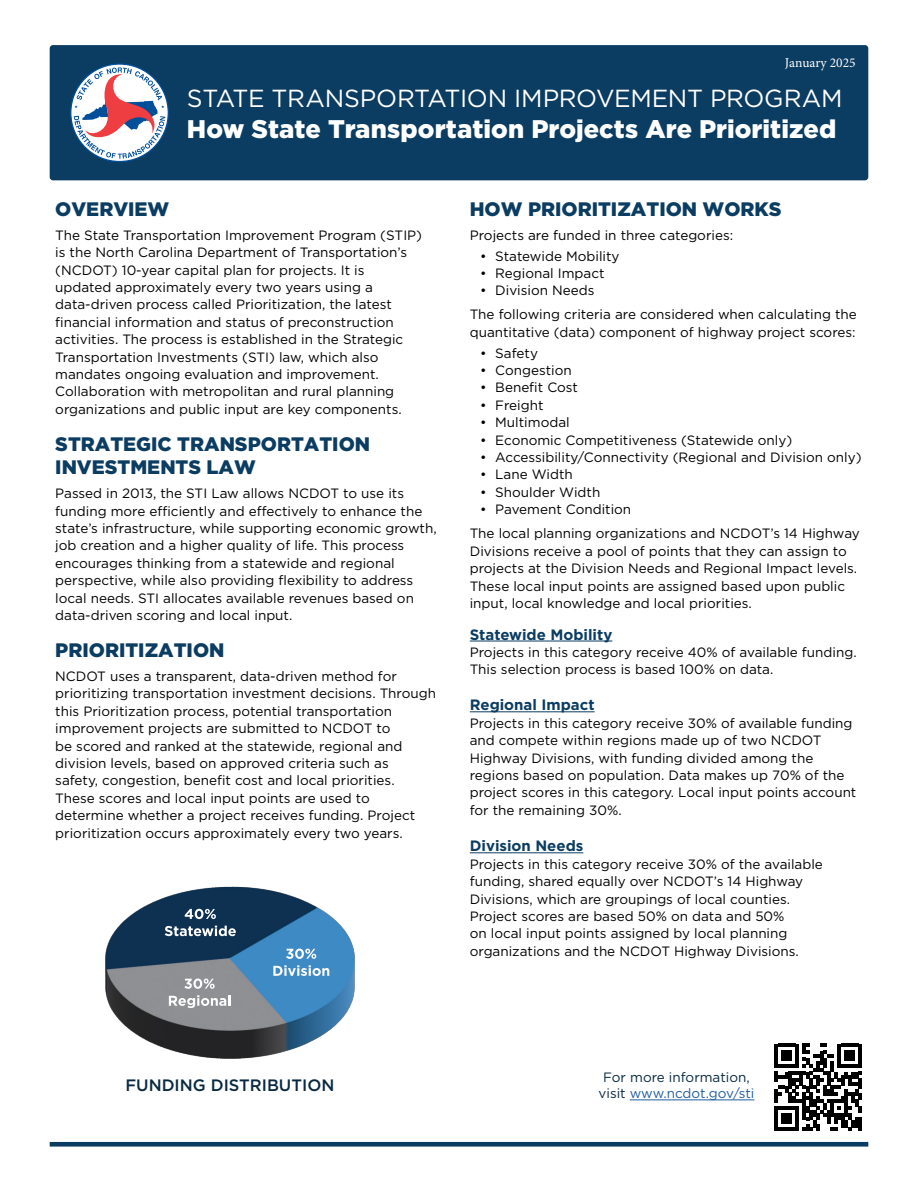
<style>
.page{position:relative;width:918px;height:1188px;background:#fff}
.page>*{position:absolute;margin:0;border:0;box-sizing:border-box;transform-origin:0 0}
.t1{font:900 25.5px "Gotham";color:#fff}
.t2{font:24.75px "Gotham";letter-spacing:-.015em;color:#fff}
.t3{font:900 19.5px/23.4px "Gotham";color:#0b3c61}
.t4{font:500 16.5px "Gotham";color:#082940}
.t5{font:700 15px "Gotham";color:#0b3c61}
.t6{font:13.5px/17.4px "Gotham";color:#000}
.t7{font:13.5px/16.2px "Gotham";color:#082940;text-align:center}
.t8{font:13.5px "Minion Pro";color:#fff}
.s1{color:#215e9e}
</style>
<div class="page">
<div style="left:50px;top:45px;width:818px;height:135px;background:#0b3c61;border-radius:3px"></div>
<svg style="left:71px;top:64px;width:97px;height:98px"></svg>
<svg style="left:74px;top:67px;width:91px;height:92px;background:#b5adbe"></svg>
<hr style="left:470px;top:641px;width:142px;height:1px;background:#0b3c61">
<hr style="left:470px;top:711px;width:125px;height:1px;background:#0b3c61">
<hr style="left:470px;top:852px;width:113px;height:1px;background:#0b3c61">
<img style="left:106px;top:886px;width:248px;height:173px">
<svg style="left:185px;top:909px;width:31px;height:10px"></svg>
<svg style="left:165px;top:926px;width:71px;height:10px"></svg>
<svg style="left:286px;top:949px;width:30px;height:10px"></svg>
<svg style="left:273px;top:965px;width:56px;height:11px"></svg>
<svg style="left:184px;top:979px;width:31px;height:10px"></svg>
<svg style="left:169px;top:995px;width:61px;height:13px"></svg>
<hr style="left:630px;top:1100px;width:125px;height:1px;background:#215e9e">
<svg style="left:774px;top:1044px;width:88px;height:87px"></svg>
<div style="left:50px;top:1142px;width:818px;height:5px;background:#0b3c61"></div>
<p class="t8" style="left:785px;top:53px;width:73px">January 2025</p>
<h2 class="t2" style="left:187px;top:83px;width:657px">STATE TRANSPORTATION IMPROVEMENT PROGRAM</h2>
<h1 class="t1" style="left:187px;top:114px;width:651px">How State Transportation Projects Are Prioritized</h1>
<h3 class="t3" style="left:55px;top:197px;width:116px">OVERVIEW</h3>
<p class="t6" style="left:55px;top:226px;width:368px">The State Transportation Improvement Program (STIP) is the North Carolina Department of Transportation’s (NCDOT) 10-year capital plan for projects. It is updated approximately every two years using a data-driven process called Prioritization, the latest financial information and status of preconstruction activities. The process is established in the Strategic Transportation Investments (STI) law, which also mandates ongoing evaluation and improvement.<br>Collaboration with metropolitan and rural planning organizations and public input are key components.</p>
<h3 class="t3" style="left:55px;top:432px;width:316px">STRATEGIC TRANSPORTATION<br>INVESTMENTS LAW</h3>
<p class="t6" style="left:55px;top:484px;width:383px">Passed in 2013, the STI Law allows NCDOT to use its funding more efficiently and effectively to enhance the state’s infrastructure, while supporting economic growth, job creation and a higher quality of life. This process encourages thinking from a statewide and regional perspective, while also providing flexibility to address local needs. STI allocates available revenues based on data-driven scoring and local input.</p>
<h3 class="t3" style="left:55px;top:638px;width:171px">PRIORITIZATION</h3>
<p class="t6" style="left:55px;top:667px;width:382px">NCDOT uses a transparent, data-driven method for prioritizing transportation investment decisions. Through this Prioritization process, potential transportation improvement projects are submitted to NCDOT to<br>be scored and ranked at the statewide, regional and division levels, based on approved criteria such as<br>safety, congestion, benefit cost and local priorities.<br>These scores and local input points are used to determine whether a project receives funding. Project prioritization occurs approximately every two years.</p>
<h3 class="t3" style="left:470px;top:197px;width:313px">HOW PRIORITIZATION WORKS</h3>
<p class="t6" style="left:470px;top:226px;width:265px">Projects are funded in three categories:</p>
<p class="t6" style="left:480px;top:247px;width:141px">• Statewide Mobility</p>
<p class="t6" style="left:480px;top:264px;width:126px">• Regional Impact</p>
<p class="t6" style="left:470px;top:278px;width:389px;line-height:24.2px;text-indent:11px">• Division Needs<br>The following criteria are considered when calculating the</p>
<p class="t6" style="left:470px;top:323px;width:387px">quantitative (data) component of highway project scores:</p>
<p class="t6" style="left:480px;top:344px;width:59px">• Safety</p>
<p class="t6" style="left:480px;top:361px;width:93px">• Congestion</p>
<p class="t6" style="left:480px;top:379px;width:99px">• Benefit Cost</p>
<p class="t6" style="left:480px;top:396px;width:65px">• Freight</p>
<p class="t6" style="left:480px;top:414px;width:91px">• Multimodal</p>
<p class="t6" style="left:480px;top:431px;width:313px">• Economic Competitiveness (Statewide only)</p>
<p class="t6" style="left:480px;top:448px;width:383px">• Accessibility/Connectivity (Regional and Division only)</p>
<p class="t6" style="left:480px;top:466px;width:94px">• Lane Width</p>
<p class="t6" style="left:480px;top:483px;width:122px">• Shoulder Width</p>
<p class="t6" style="left:470px;top:497px;width:392px;line-height:24.2px;text-indent:11px">• Pavement Condition<br>The local planning organizations and NCDOT’s 14 Highway</p>
<p class="t6" style="left:470px;top:542px;width:389px">Divisions receive a pool of points that they can assign to projects at the Division Needs and Regional Impact levels.<br>These local input points are assigned based upon public input, local knowledge and local priorities.</p>
<p class="t5" style="left:470px;top:624px;width:144px">Statewide Mobility</p>
<p class="t6" style="left:470px;top:643px;width:388px">Projects in this category receive 40% of available funding.<br>This selection process is based 100% on data.</p>
<p class="t5" style="left:470px;top:695px;width:126px">Regional Impact</p>
<p class="t6" style="left:470px;top:714px;width:388px">Projects in this category receive 30% of available funding and compete within regions made up of two NCDOT Highway Divisions, with funding divided among the regions based on population. Data makes up 70% of the project scores in this category. Local input points account for the remaining 30%.</p>
<p class="t5" style="left:470px;top:836px;width:115px">Division Needs</p>
<p class="t6" style="left:470px;top:855px;width:355px">Projects in this category receive 30% of the available funding, shared equally over NCDOT’s 14 Highway Divisions, which are groupings of local counties.<br>Project scores are based 50% on data and 50%<br>on local input points assigned by local planning organizations and the NCDOT Highway Divisions.</p>
<p class="t4" style="left:125px;top:1075px;width:211px">FUNDING DISTRIBUTION</p>
<p class="t7" style="left:599px;top:1069px;width:157px">For more information, visit <span class="s1">www.ncdot.gov/sti</span></p>
</div>
